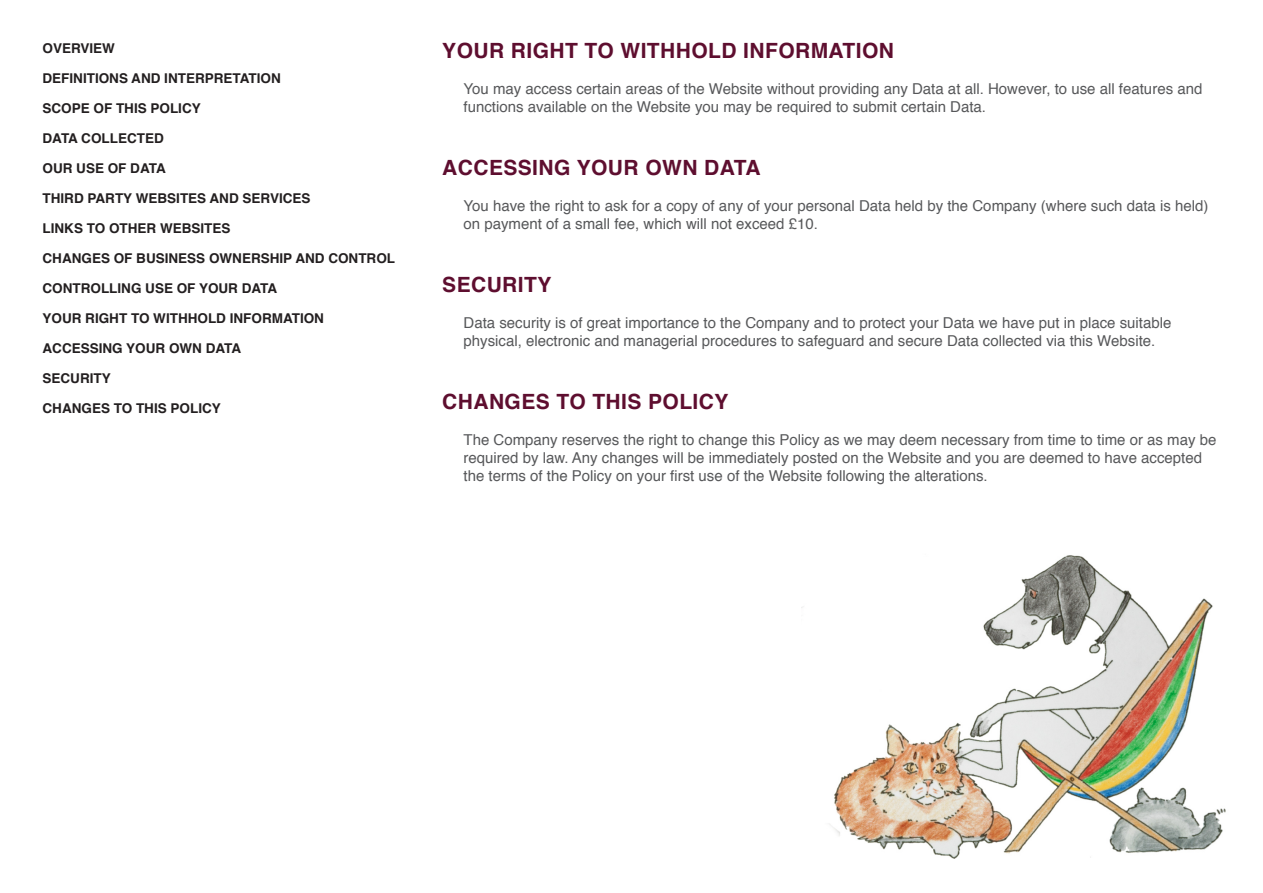
<style>
.page{position:relative;width:1263px;height:893px;background:#fff}
.page>*{position:absolute;margin:0;border:0;box-sizing:border-box;transform-origin:0 0}
.t1{font:700 21px "Helvetica";letter-spacing:.02em;color:#5e0e2f}
.t2{font:15px/18px "Helvetica";color:#57585a}
.t3{font:700 13.5px "Helvetica";color:#231f20}
</style>
<div class="page">
<img style="left:801px;top:555px;width:425px;height:303px">
<p class="t3" style="left:43px;top:37px;width:74px">OVERVIEW</p>
<p class="t3" style="left:43px;top:67px;width:240px">DEFINITIONS AND INTERPRETATION</p>
<p class="t3" style="left:43px;top:97px;width:160px">SCOPE OF THIS POLICY</p>
<p class="t3" style="left:43px;top:127px;width:121px">DATA COLLECTED</p>
<p class="t3" style="left:43px;top:157px;width:125px">OUR USE OF DATA</p>
<p class="t3" style="left:43px;top:187px;width:270px">THIRD PARTY WEBSITES AND SERVICES</p>
<p class="t3" style="left:43px;top:217px;width:190px">LINKS TO OTHER WEBSITES</p>
<p class="t3" style="left:43px;top:247px;width:354px">CHANGES OF BUSINESS OWNERSHIP AND CONTROL</p>
<p class="t3" style="left:43px;top:277px;width:236px">CONTROLLING USE OF YOUR DATA</p>
<p class="t3" style="left:43px;top:307px;width:283px">YOUR RIGHT TO WITHHOLD INFORMATION</p>
<p class="t3" style="left:43px;top:337px;width:200px">ACCESSING YO UR OWN DATA</p>
<p class="t3" style="left:43px;top:367px;width:70px">SECURITY</p>
<p class="t3" style="left:43px;top:397px;width:180px">CHANGES TO THIS POLICY</p>
<h1 class="t1" style="left:442px;top:34px;width:453px">YOUR RIGHT TO WITHHOLD INFORMATION</h1>
<p class="t2" style="left:463px;top:80px;width:740px">You may access certain areas of the Website without providing any Data at all. However, to use all features and functions available on the Website you may be required to submit certain Data.</p>
<h1 class="t1" style="left:442px;top:151px;width:320px">ACCESSING YO UR OWN DATA</h1>
<p class="t2" style="left:463px;top:197px;width:746px">You have the right to ask for a copy of any of your personal Data held by the Company (where such data is held) on payment of a small fee, which will not exceed £10.</p>
<h1 class="t1" style="left:442px;top:268px;width:111px">SECURITY</h1>
<p class="t2" style="left:463px;top:314px;width:709px">Data security is of great importance to the Company and to protect your Data we have put in place suitable physical, electronic and managerial procedures to safeguard and secure Data collected via this Website.</p>
<h1 class="t1" style="left:442px;top:385px;width:288px">CHANGES TO THIS POLICY</h1>
<p class="t2" style="left:463px;top:431px;width:754px">The Company reserves the right to change this Policy as we may deem necessary from time to time or as may be required by law. Any changes will be immediately posted on the Website and you are deemed to have accepted the terms of the Policy on your first use of the Website following the alterations.</p>
</div>
